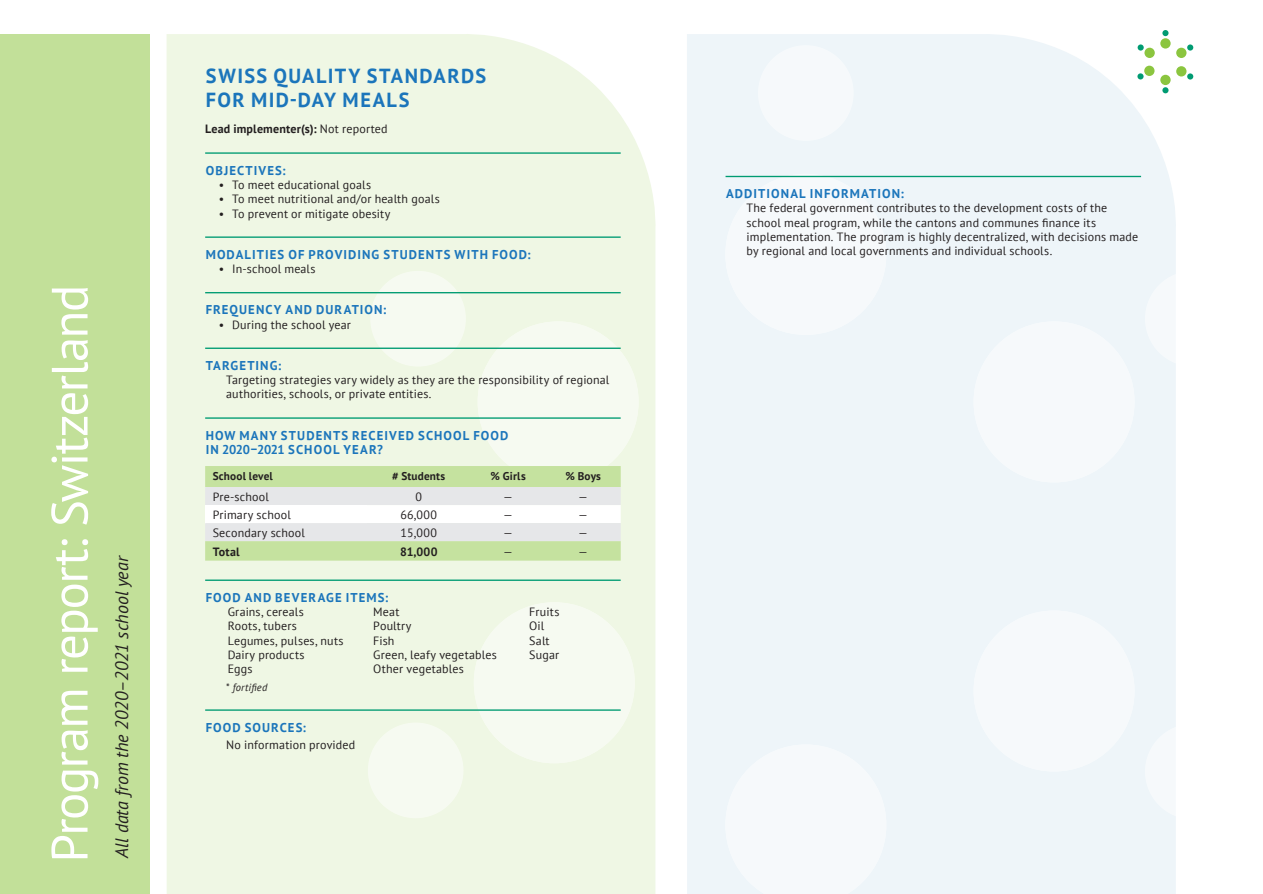
<style>
.page{position:relative;width:1263px;height:894px;background:#fff}
.page>*{position:absolute;margin:0;border:0;box-sizing:border-box;transform-origin:0 0}
.t1{font:51px "PT Sans";letter-spacing:-.03em;color:#fff}
.t2{font:700 20.25px/24.3px "PT Sans";letter-spacing:.07em;color:#1b75bb}
.t3{font:italic 18px "PT Sans";color:#231f20}
.t4{font:700 12.75px/14.2px "PT Sans";letter-spacing:.085em;color:#1b75bb}
.t5{font:12px/14.2px "PT Sans";letter-spacing:.015em;color:#231f20}
.t6{font:700 12px "PT Sans";letter-spacing:.015em;color:#231f20}
.t7{font:700 11.25px "PT Sans";letter-spacing:.015em;color:#231f20}
.t8{font:italic 10.5px "PT Sans";letter-spacing:.02em;color:#231f20}
.s1{font-weight:400}
.s2{font-style:normal}
</style>
<div class="page">
<div style="left:167px;top:34px;width:489px;height:859px;background:#eff7e4"></div>
<div style="left:687px;top:31px;width:493px;height:862px;background:#eef5f9"></div>
<div style="left:477px;top:321px;width:161px;height:161px;background:#f6faf1;border-radius:50%"></div>
<div style="left:725px;top:174px;width:161px;height:161px;background:#f6f9fb;border-radius:50%"></div>
<div style="left:973px;top:321px;width:161px;height:161px;background:#f6f9fb;border-radius:50%"></div>
<div style="left:973px;top:610px;width:161px;height:161px;background:#f6f9fb;border-radius:50%"></div>
<div style="left:725px;top:744px;width:161px;height:149px;background:#f6f9fb"></div>
<div style="left:474px;top:602px;width:161px;height:161px;background:#f6faf1;border-radius:50%"></div>
<div style="left:1145px;top:271px;width:95px;height:95px;background:#fff;border-radius:50%"></div>
<div style="left:1145px;top:723px;width:95px;height:96px;background:#fff;border-radius:50%"></div>
<div style="left:368px;top:722px;width:95px;height:96px;background:#f6faf1;border-radius:50%"></div>
<div style="left:370px;top:271px;width:96px;height:95px;background:#f6faf1;border-radius:50%"></div>
<div style="left:758px;top:45px;width:95px;height:96px;background:#f6f9fb;border-radius:50%"></div>
<div style="left:0;top:34px;width:150px;height:859px;background:#c2e099"></div>
<div style="left:1144px;top:48px;width:10px;height:10px;background:#8bc53f;border-radius:50%"></div>
<div style="left:1160px;top:38px;width:10px;height:11px;background:#8bc53f;border-radius:50%"></div>
<div style="left:1176px;top:48px;width:10px;height:10px;background:#8bc53f;border-radius:50%"></div>
<div style="left:1176px;top:66px;width:10px;height:10px;background:#8bc53f;border-radius:50%"></div>
<div style="left:1160px;top:75px;width:10px;height:10px;background:#8bc53f;border-radius:50%"></div>
<div style="left:1144px;top:66px;width:10px;height:10px;background:#8bc53f;border-radius:50%"></div>
<div style="left:1187px;top:44px;width:6px;height:7px;background:#009b72;border-radius:50%"></div>
<svg style="left:1187px;top:73px;width:6px;height:6px"></svg>
<svg style="left:1162px;top:87px;width:6px;height:6px"></svg>
<svg style="left:1137px;top:73px;width:6px;height:6px"></svg>
<div style="left:1137px;top:44px;width:6px;height:7px;background:#009b72;border-radius:50%"></div>
<svg style="left:1162px;top:30px;width:6px;height:6px"></svg>
<hr style="left:205px;top:152px;width:415px;height:2px;background:#009b72">
<hr style="left:205px;top:236px;width:415px;height:2px;background:#009b72">
<hr style="left:205px;top:292px;width:415px;height:1px;background:#009b72">
<hr style="left:205px;top:347px;width:415px;height:2px;background:#009b72">
<hr style="left:205px;top:417px;width:415px;height:1px;background:#009b72">
<hr style="left:205px;top:579px;width:415px;height:1px;background:#009b72">
<hr style="left:205px;top:709px;width:415px;height:1px;background:#009b72">
<svg style="left:205px;top:466px;width:416px;height:94px"></svg>
<hr style="left:725px;top:176px;width:416px;height:1px;background:#009b72">
<h1 class="t1" style="left:37px;top:862px;width:579px;rotate:-90deg">Program report: Switzerland</h1>
<h3 class="t3" style="left:110px;top:857px;width:304px;rotate:-90deg">All data from the 2020–2021 school year</h3>
<h2 class="t2" style="left:206px;top:63px;width:282px">SWISS QUALITY STANDARDS<br>FOR MID-DAY MEALS</h2>
<p class="t6" style="left:205px;top:121px;width:184px">Lead implementer(s): <span class="s1">Not reported</span></p>
<p class="t4" style="left:206px;top:163px;width:81px">OBJECTIVES:</p>
<p class="t5" style="left:219px;top:177px;width:154px">• To meet educational goals</p>
<p class="t5" style="left:219px;top:191px;width:223px">• To meet nutritional and/or health goals</p>
<p class="t5" style="left:219px;top:206px;width:173px">• To prevent or mitigate obesity</p>
<p class="t4" style="left:206px;top:247px;width:326px">MODALITIES OF PROVIDING STUDENTS WITH FOOD:</p>
<p class="t5" style="left:219px;top:261px;width:98px">• In-school meals</p>
<p class="t4" style="left:206px;top:302px;width:182px">FREQUENCY AND DURATION:</p>
<p class="t5" style="left:219px;top:317px;width:134px">• During the school year</p>
<p class="t4" style="left:206px;top:358px;width:77px">TARGETING:</p>
<p class="t5" style="left:226px;top:372px;width:385px">Targeting strategies vary widely as they are the responsibility of regional authorities, schools, or private entities.</p>
<p class="t4" style="left:206px;top:427px;width:304px">HOW MANY STUDENTS RECEIVED SCHOOL FOOD<br>IN 2020–2021 SCHOOL YEAR?</p>
<p class="t7" style="left:213px;top:469px;width:62px">School level</p>
<p class="t7" style="left:392px;top:469px;width:55px"># Students</p>
<p class="t7" style="left:490px;top:469px;width:37px">% Girls</p>
<p class="t7" style="left:565px;top:469px;width:37px">% Boys</p>
<p class="t5" style="left:213px;top:488px;width:58px">Pre-school</p>
<p class="t5" style="left:415px;top:488px;width:8px">0</p>
<p class="t5" style="left:503px;top:488px;width:11px">—</p>
<p class="t5" style="left:578px;top:488px;width:11px">—</p>
<p class="t5" style="left:213px;top:506px;width:80px">Primary school</p>
<p class="t5" style="left:400px;top:506px;width:38px">66,000</p>
<p class="t5" style="left:503px;top:506px;width:11px">—</p>
<p class="t5" style="left:578px;top:506px;width:11px">—</p>
<p class="t5" style="left:213px;top:524px;width:94px">Secondary school</p>
<p class="t5" style="left:400px;top:524px;width:38px">15,000</p>
<p class="t5" style="left:503px;top:524px;width:11px">—</p>
<p class="t5" style="left:578px;top:524px;width:11px">—</p>
<p class="t6" style="left:213px;top:543px;width:28px">Total</p>
<p class="t6" style="left:400px;top:543px;width:39px">81,000</p>
<p class="t5" style="left:503px;top:544px;width:11px">—</p>
<p class="t5" style="left:578px;top:544px;width:11px">—</p>
<p class="t4" style="left:206px;top:589px;width:184px">FOOD AND BEVERAGE ITEMS:</p>
<p class="t5" style="left:228px;top:604px;width:78px">Grains, cereals</p>
<p class="t5" style="left:373px;top:604px;width:28px">Meat</p>
<p class="t5" style="left:529px;top:604px;width:32px">Fruits</p>
<p class="t5" style="left:228px;top:618px;width:71px">Roots, tubers</p>
<p class="t5" style="left:373px;top:618px;width:40px">Poultry</p>
<p class="t5" style="left:529px;top:618px;width:17px">Oil</p>
<p class="t5" style="left:228px;top:632px;width:117px">Legumes, pulses, nuts</p>
<p class="t5" style="left:373px;top:632px;width:23px">Fish</p>
<p class="t5" style="left:529px;top:632px;width:22px">Salt</p>
<p class="t5" style="left:228px;top:647px;width:78px">Dairy products</p>
<p class="t5" style="left:373px;top:647px;width:125px">Green, leafy vegetables</p>
<p class="t5" style="left:529px;top:647px;width:31px">Sugar</p>
<p class="t5" style="left:228px;top:661px;width:26px">Eggs</p>
<p class="t5" style="left:373px;top:661px;width:92px">Other vegetables</p>
<p class="t8" style="left:226px;top:679px;width:43px"><span class="s2">*</span> fortified</p>
<p class="t4" style="left:206px;top:719px;width:102px">FOOD SOURCES:</p>
<p class="t5" style="left:226px;top:737px;width:131px">No information provided</p>
<p class="t4" style="left:726px;top:186px;width:179px">ADDITIONAL INFORMATION:</p>
<p class="t5" style="left:746px;top:201px;width:393px">The federal government contributes to the development costs of the school meal program, while the cantons and communes finance its implementation. The program is highly decentralized, with decisions made by regional and local governments and individual schools.</p>
</div>
